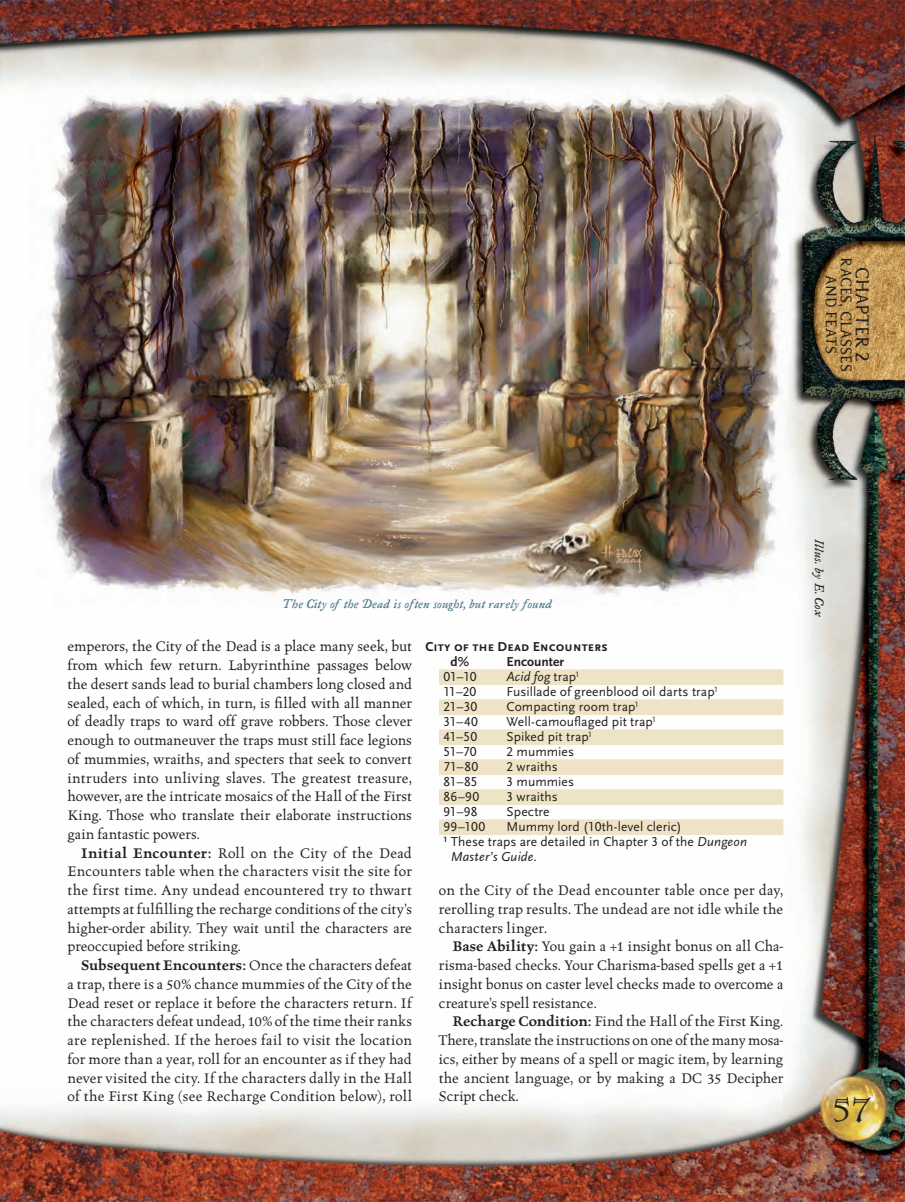
<style>
.page{position:relative;width:905px;height:1202px;background:#fff}
.page>*{position:absolute;margin:0;border:0;box-sizing:border-box;transform-origin:0 0}
.t1{font:33.75px "Alchemy Gold A24";color:#231f20}
.t2{font:18px "Pterra dactyl";letter-spacing:.015em;color:#231f20}
.t3{font:500 15.75px/18.8px "Celestia Antiqua";letter-spacing:.005em;color:#231f20;text-align:justify}
.t4{font:15px/15px "Pterra dactyl";letter-spacing:.005em;color:#231f20;text-align:center}
.t5{font:13.5px "Scala Sans LF";letter-spacing:.005em;color:#231f20}
.t6{font:italic 13.5px "FR Fell Type";letter-spacing:-.005em;color:#4b788b}
.t7{font:italic 13.5px "Scala Sans LF";letter-spacing:.01em;color:#231f20}
.t8{font:700 13.5px "Scala Sans Caps";color:#231f20}
.t9{font:italic 13.5px "FR Fell Type";letter-spacing:-.015em;color:#231f20}
.t10{font:700 13.5px "Scala Sans LF";letter-spacing:.005em;color:#231f20}
.s1{font-weight:600}
.s2{font-style:normal}
.s3{font-style:italic}
</style>
<div class="page">
<img style="left:0;top:0;width:905px;height:1202px">
<img style="left:30px;top:80px;width:774px;height:525px">
<div style="left:439px;top:669px;width:344px;height:16px;background:#efe3c5"></div>
<div style="left:439px;top:699px;width:344px;height:16px;background:#efe3c5"></div>
<div style="left:439px;top:729px;width:344px;height:16px;background:#efe3c5"></div>
<div style="left:439px;top:759px;width:344px;height:16px;background:#efe3c5"></div>
<div style="left:439px;top:789px;width:344px;height:16px;background:#efe3c5"></div>
<div style="left:439px;top:819px;width:344px;height:16px;background:#efe3c5"></div>
<p class="t4" style="left:852px;top:257px;width:116px;rotate:90deg">RACES, CLASSES<br>AND FEATS</p>
<p class="t2" style="left:868px;top:267px;width:97px;rotate:90deg">CHAPTER 2</p>
<p class="t6" style="left:284px;top:599px;width:270px">The City of the Dead is often sought, but rarely found</p>
<p class="t3" style="left:68px;top:637px;width:346px">emperors, the City of the Dead is a place many seek, but from which few return. Labyrinthine passages below the desert sands lead to burial chambers long closed and sealed, each of which, in turn, is filled with all manner of deadly traps to ward off grave robbers. Those clever enough to outmaneuver the traps must still face legions of mummies, wraiths, and specters that seek to convert intruders into unliving slaves. The greatest treasure, however, are the intricate mosaics of the Hall of the First King. Those who translate their elaborate instructions gain fantastic powers.</p>
<p class="t3" style="left:68px;top:844px;width:346px;text-indent:14px"><span class="s1">Initial Encounter:</span> Roll on the City of the Dead Encounters table when the characters visit the site for the first time. Any undead encountered try to thwart attempts at fulfilling the recharge conditions of the city’s higher-order ability. They wait until the characters are preoccupied before striking.</p>
<p class="t3" style="left:68px;top:956px;width:346px;text-indent:14px"><span class="s1">Subsequent Encounters:</span> Once the characters defeat a trap, there is a 50% chance mummies of the City of the Dead reset or replace it before the characters return. If the characters defeat undead, 10% of the time their ranks are replenished. If the heroes fail to visit the location for more than a year, roll for an encounter as if they had never visited the city. If the characters dally in the Hall of the First King (see Recharge Condition below), roll</p>
<p class="t8" style="left:425px;top:638px;width:184px">City of the Dead Encounters</p>
<p class="t10" style="left:450px;top:656px;width:20px">d%</p>
<p class="t10" style="left:506px;top:656px;width:59px">Encounter</p>
<p class="t5" style="left:443px;top:671px;width:35px">01–10</p>
<p class="t7" style="left:506px;top:671px;width:74px">Acid fog <span class="s2">trap</span><sup>1</sup></p>
<p class="t5" style="left:443px;top:686px;width:34px">11–20</p>
<p class="t5" style="left:506px;top:686px;width:213px">Fusillade of greenblood oil darts trap<sup>1</sup></p>
<p class="t5" style="left:443px;top:701px;width:35px">21–30</p>
<p class="t5" style="left:506px;top:701px;width:134px">Compacting room trap<sup>1</sup></p>
<p class="t5" style="left:443px;top:716px;width:36px">31–40</p>
<p class="t5" style="left:506px;top:716px;width:151px">Well-camouflaged pit trap<sup>1</sup></p>
<p class="t5" style="left:443px;top:731px;width:35px">41–50</p>
<p class="t5" style="left:506px;top:731px;width:87px">Spiked pit trap<sup>1</sup></p>
<p class="t5" style="left:443px;top:746px;width:35px">51–70</p>
<p class="t5" style="left:506px;top:746px;width:69px">2 mummies</p>
<p class="t5" style="left:443px;top:761px;width:36px">71–80</p>
<p class="t5" style="left:506px;top:761px;width:53px">2 wraiths</p>
<p class="t5" style="left:443px;top:776px;width:36px">81–85</p>
<p class="t5" style="left:506px;top:776px;width:69px">3 mummies</p>
<p class="t5" style="left:443px;top:791px;width:37px">86–90</p>
<p class="t5" style="left:506px;top:791px;width:53px">3 wraiths</p>
<p class="t5" style="left:443px;top:806px;width:35px">91–98</p>
<p class="t5" style="left:506px;top:806px;width:44px">Spectre</p>
<p class="t5" style="left:443px;top:821px;width:43px">99–100</p>
<p class="t5" style="left:506px;top:821px;width:177px">Mummy lord (10th-level cleric)</p>
<p class="t5" style="left:443px;top:836px;width:305px"><sup>1</sup> These traps are detailed in Chapter 3 of the <span class="s3">Dungeon</span></p>
<p class="t7" style="left:451px;top:851px;width:88px">Master’s Guide<span class="s2">.</span></p>
<p class="t3" style="left:439px;top:881px;width:346px">on the City of the Dead encounter table once per day, rerolling trap results. The undead are not idle while the characters linger.</p>
<p class="t3" style="left:439px;top:937px;width:346px;text-indent:13px"><span class="s1">Base Ability:</span> You gain a +1 insight bonus on all Cha&shy;risma-based checks. Your Charisma-based spells get a +1 insight bonus on caster level checks made to overcome a creature’s spell resistance.</p>
<p class="t3" style="left:439px;top:1012px;width:346px;text-indent:13px"><span class="s1">Recharge Condition:</span> Find the Hall of the First King.<br>There, translate the instructions on one of the many mosa&shy;ics, either by means of a spell or magic item, by learning the ancient language, or by making a DC 35 Decipher Script check.</p>
<p class="t9" style="left:823px;top:539px;width:79px;rotate:90deg">Illus. by E. Cox</p>
<h1 class="t1" style="left:830px;top:1088px;width:42px">57</h1>
</div>
